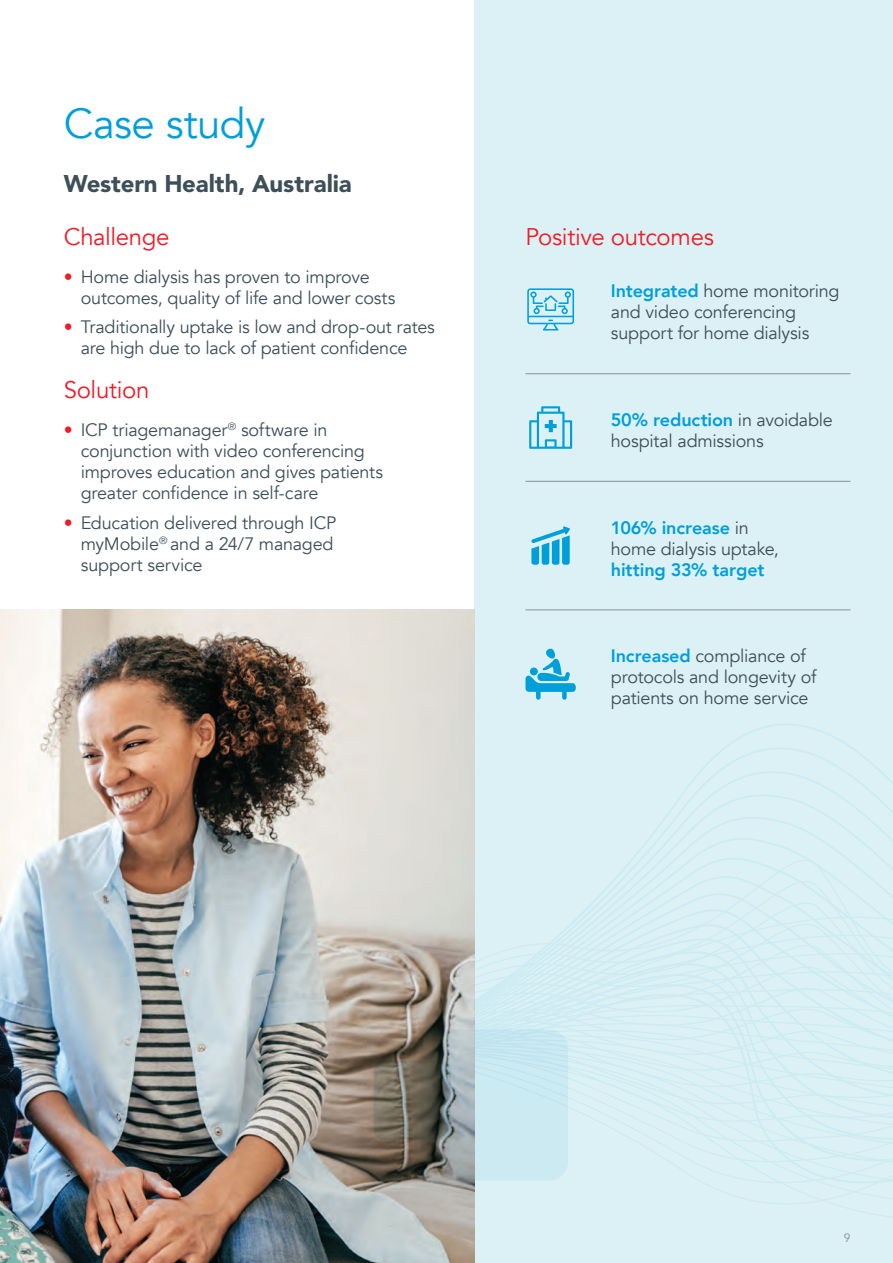
<style>
.page{position:relative;width:893px;height:1263px;background:#fff}
.page>*{position:absolute;margin:0;border:0;box-sizing:border-box;transform-origin:0 0}
.t1{font:42px "Avenir";letter-spacing:-.01em;color:#009fda}
.Intro{font:24px "Avenir";letter-spacing:-.015em;color:#ee1c28}
.t2{font:900 24px "Avenir LT Std";letter-spacing:-.005em;color:#3d4f59}
.Body{font:18px/21px "Avenir";letter-spacing:-.015em;color:#3d4f59}
.Body-2{font:800 18px/21px "Avenir";letter-spacing:-.005em;color:#009fda}
.t3{font:12px "Avenir LT Std";color:#839399}
.s1{color:#ee1c28}
.s2{font-weight:800;color:#009fda}
.s3{font-weight:400;color:#3d4f59}
</style>
<div class="page">
<div style="left:474px;top:0;width:419px;height:1263px;background:#dcf1f5"></div>
<img style="left:0;top:610px;width:474px;height:653px">
<svg style="left:474px;top:824px;width:419px;height:31px"></svg>
<svg style="left:474px;top:855px;width:419px;height:66px"></svg>
<svg style="left:474px;top:921px;width:419px;height:21px"></svg>
<svg style="left:474px;top:942px;width:419px;height:10px"></svg>
<svg style="left:474px;top:952px;width:419px;height:79px"></svg>
<svg style="left:559px;top:1031px;width:334px;height:4px"></svg>
<svg style="left:563px;top:1035px;width:326px;height:4px"></svg>
<svg style="left:567px;top:1039px;width:326px;height:4px"></svg>
<svg style="left:474px;top:1047px;width:419px;height:185px"></svg>
<svg style="left:421px;top:1029px;width:147px;height:151px;fill:#cceaf2"></svg>
<svg style="left:374px;top:1060px;width:77px;height:79px;background:#68665a"></svg>
<svg style="left:527px;top:288px;width:47px;height:42px"></svg>
<svg style="left:529px;top:406px;width:43px;height:43px"></svg>
<svg style="left:531px;top:526px;width:39px;height:39px"></svg>
<svg style="left:525px;top:648px;width:51px;height:52px"></svg>
<hr style="left:525px;top:373px;width:325px;height:1px;background:#839399">
<hr style="left:525px;top:481px;width:325px;height:1px;background:#839399">
<hr style="left:525px;top:610px;width:325px;height:1px;background:#839399">
<h3 class="t1" style="left:64px;top:99px;width:203px">Case study</h3>
<h4 class="t2" style="left:64px;top:169px;width:289px">Western Health, Australia</h4>
<p class="Intro" style="left:64px;top:222px;width:107px">Challenge</p>
<p class="Body" style="left:81px;top:266px;width:316px;text-indent:-17px"><span class="s1">•</span> Home dialysis has proven to improve outcomes, quality of life and lower costs</p>
<p class="Body" style="left:64px;top:317px;width:373px;text-align:center"><span class="s1">•</span> Traditionally uptake is low and drop-out rates are high due to lack of patient confidence</p>
<p class="Intro" style="left:64px;top:376px;width:87px">Solution</p>
<p class="Body" style="left:81px;top:420px;width:304px;text-indent:-17px"><span class="s1">•</span> ICP triagemanager<sup>®</sup> software in conjunction with video conferencing improves education and gives patients greater confidence in self-care</p>
<p class="Body" style="left:81px;top:512px;width:257px;text-indent:-17px"><span class="s1">•</span> Education delivered through ICP myMobile<sup>®</sup> and a 24/7 managed support service</p>
<p class="Intro" style="left:525px;top:223px;width:190px">Positive outcomes</p>
<p class="Body" style="left:611px;top:281px;width:230px"><span class="s2">Integrated</span> home monitoring and video conferencing support for home dialysis</p>
<p class="Body" style="left:611px;top:410px;width:224px"><span class="s2">50% reduction</span> in avoidable hospital admissions</p>
<p class="Body-2" style="left:611px;top:517px;width:169px">106% increase <span class="s3">in home dialysis uptake, </span>hitting 33% target</p>
<p class="Body" style="left:611px;top:646px;width:207px"><span class="s2">Increased</span> compliance of protocols and longevity of patients on home service</p>
<p class="t3" style="left:844px;top:1231px;width:8px">9</p>
</div>
